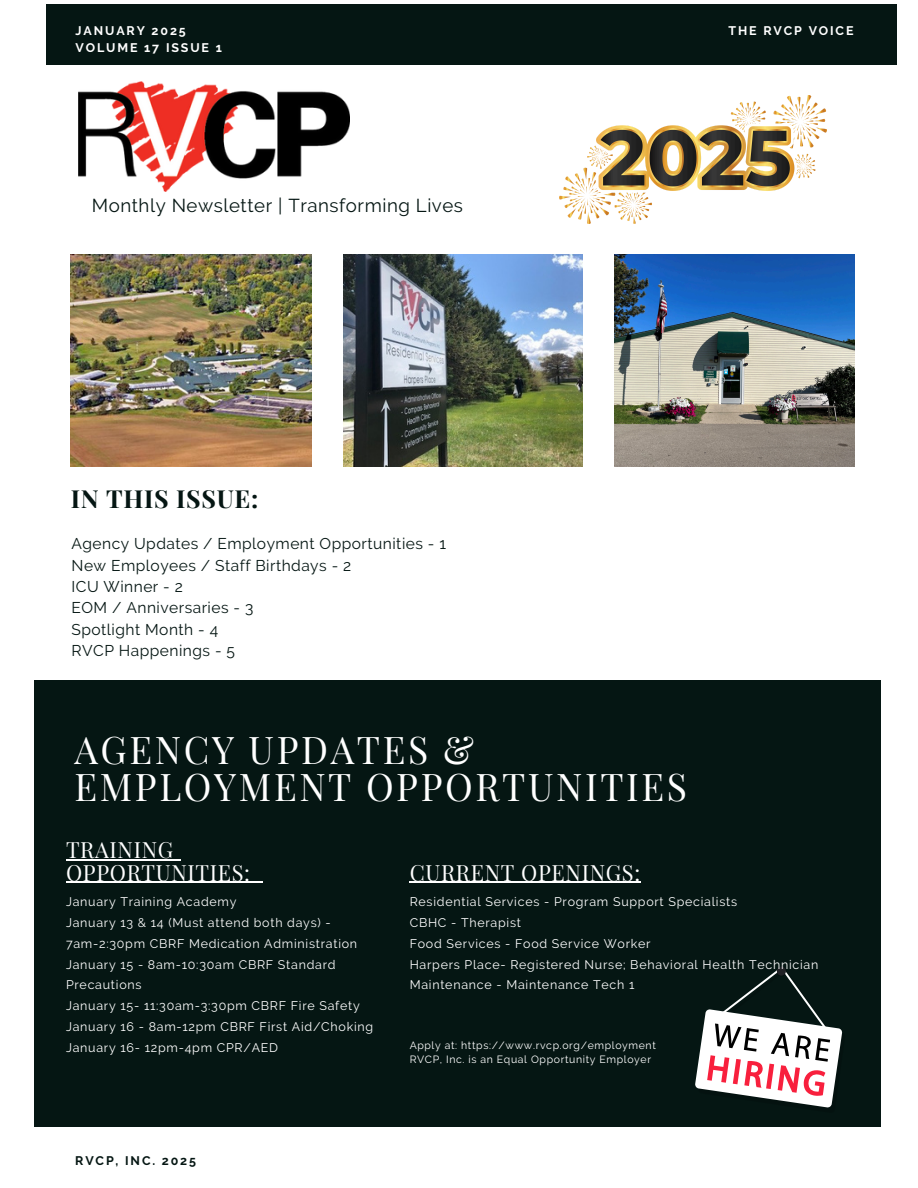
<style>
.page{position:relative;width:918px;height:1188px;background:#fff}
.page>*{position:absolute;margin:0;border:0;box-sizing:border-box;transform-origin:0 0}
.t1{font:37.35px/37.2px "Playfair Display";letter-spacing:.07em;color:#fff}
.t2{font:700 24.9px "Playfair Display";letter-spacing:.03em;color:#051613}
.t3{font:21.9px/22.5px "Playfair Display";letter-spacing:.03em;color:#fff}
.t4{font:18.6px "Raleway";letter-spacing:.03em;color:#051613}
.t5{font:15.6px/21.3px "Raleway";letter-spacing:.03em;color:#051613}
.t6{font:12.45px/20.7px "Raleway";letter-spacing:.06em;color:#fff}
.t7{font:700 12.45px/17px "Raleway";letter-spacing:.15em;color:#fff}
.t8{font:700 12.45px "Raleway";letter-spacing:.15em;color:#051613}
.t9{font:10.5px "Raleway";letter-spacing:.06em;color:#fff}
</style>
<div class="page">
<div style="left:46px;top:4px;width:851px;height:61px;background:#051613"></div>
<div style="left:34px;top:681px;width:846px;height:446px;background:#051613"></div>
<img style="left:71px;top:255px;width:240px;height:211px">
<img style="left:343px;top:255px;width:240px;height:211px">
<img style="left:614px;top:255px;width:241px;height:211px">
<img style="left:79px;top:82px;width:271px;height:110px">
<svg style="left:695px;top:967px;width:148px;height:141px"></svg>
<img style="left:559px;top:96px;width:267px;height:128px">
<hr style="left:410px;top:882px;width:231px;height:1px;background:#fff">
<hr style="left:66px;top:859px;width:108px;height:1px;background:#fff">
<hr style="left:66px;top:882px;width:185px;height:1px;background:#fff">
<svg style="left:251px;top:882px;width:12px;height:1px"></svg>
<p class="t7" style="left:76px;top:22px;width:148px">JANUARY 2025<br>VOLUME 17 ISSUE 1</p>
<p class="t7" style="left:729px;top:22px;width:127px">THE RVCP VOICE</p>
<h4 class="t4" style="left:92px;top:195px;width:373px">Monthly Newsletter | Transforming Lives</h4>
<h6 class="t2" style="left:71px;top:481px;width:189px">IN THIS ISSUE:</h6>
<h6 class="t5" style="left:72px;top:533px;width:376px">Agency Updates / Employment Opportunities - 1<br>New Employees / Staff Birthdays - 2<br>ICU Winner - 2<br>EOM / Anniversaries - 3<br>Spotlight Month - 4<br>RVCP Happenings - 5</h6>
<p class="t1" style="left:74px;top:729px;width:614px">AGENCY UPDATES &amp;<br>EMPLOYMENT OPPORTUNITIES</p>
<p class="t3" style="left:66px;top:838px;width:186px">TRAINING<br>OPPORTUNITIES:</p>
<p class="t6" style="left:66px;top:892px;width:172px">January Training Academy</p>
<p class="t6" style="left:66px;top:912px;width:266px">January 13 &amp; 14 (Must attend both days) -</p>
<p class="t6" style="left:66px;top:933px;width:293px">7am-2:30pm CBRF Medication Administration</p>
<h3 class="t6" style="left:66px;top:954px;width:271px">January 15 - 8am-10:30am CBRF Standard<br>Precautions</h3>
<p class="t6" style="left:66px;top:995px;width:295px">January 15- 11:30am-3:30pm CBRF Fire Safety</p>
<p class="t6" style="left:66px;top:1016px;width:309px">January 16 - 8am-12pm CBRF First Aid/Choking</p>
<p class="t6" style="left:66px;top:1037px;width:214px">January 16- 12pm-4pm CPR/AED</p>
<p class="t8" style="left:75px;top:1154px;width:122px">RVCP, INC. 2025</p>
<p class="t3" style="left:410px;top:860px;width:232px">CURRENT OPENINGS:</p>
<h2 class="t6" style="left:410px;top:892px;width:329px">Residential Services - Program Support Specialists</h2>
<h5 class="t6" style="left:410px;top:912px;width:113px">CBHC - Therapist</h5>
<p class="t6" style="left:410px;top:933px;width:242px">Food Services - Food Service Worker</p>
<h1 class="t6" style="left:410px;top:954px;width:410px">Harpers Place- Registered Nurse; Behavioral Health Technician</h1>
<h3 class="t6" style="left:410px;top:975px;width:226px">Maintenance - Maintenance Tech 1</h3>
<p class="t9" style="left:410px;top:1039px;width:248px">Apply at: https://www.rvcp.org/employment</p>
<p class="t9" style="left:410px;top:1053px;width:243px">RVCP, Inc. is an Equal Opportunity Employer</p>
</div>
